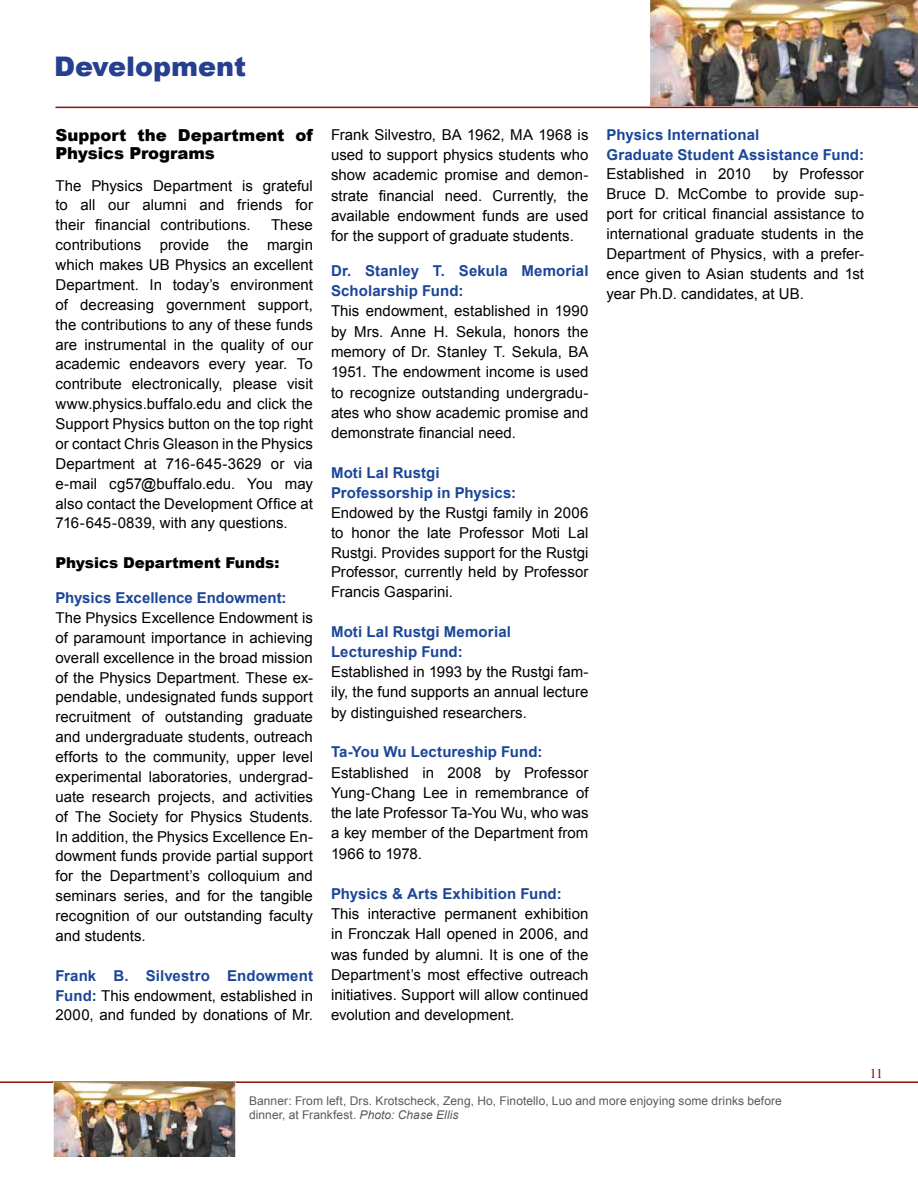
<style>
.page{position:relative;width:918px;height:1188px;background:#fff}
.page>*{position:absolute;margin:0;border:0;box-sizing:border-box;transform-origin:0 0}
.t1{font:900 27px "Arial";color:#25408f}
.t2{font:900 16.5px/18.1px "Arial";color:#000}
.t3{font:15px/20px "Arial";letter-spacing:.005em;color:#000;text-align:justify}
.t4{font:700 15px/19.8px "Arial";letter-spacing:.01em;color:#1b4698}
.t5{font:900 15px "Arial";letter-spacing:.005em;color:#000}
.t6{font:13.5px "Times";color:#8b0e04}
.t7{font:12px/14.4px "Arial";letter-spacing:.01em;color:#58595b}
.s1{font-weight:700;color:#1b4698}
.s2{font-style:italic}
</style>
<div class="page">
<hr style="left:56px;top:107px;width:862px;height:1px;background:#8b0e04">
<hr style="left:0;top:1081px;width:918px;height:2px;background:#8b0e04">
<img style="left:650px;top:0;width:268px;height:106px">
<img style="left:54px;top:1083px;width:181px;height:74px">
<h1 class="t1" style="left:54px;top:47px;width:194px">Development</h1>
<p class="t2" style="left:56px;top:125px;width:259px">Support the Department of<br>Physics Programs</p>
<p class="t3" style="left:56px;top:176px;width:259px">The Physics Department is grateful to all our alumni and friends for their financial contributions.</p>
<p class="t3" style="left:56px;top:215px;width:259px;text-indent:216px">These contributions provide the margin which makes UB Physics an excellent Department. In today’s environment of decreasing government support, the contributions to any of these funds are instrumental in the quality of our academic endeavors every year. To contribute electronically, please visit www.physics.buffalo.edu and click the Support Physics button on the top right or contact Chris Gleason in the Physics Department at 716-645-3629 or via e-mail cg57@buffalo.edu. You may also contact the Development Office at 716-645-0839, with any questions.</p>
<p class="t5" style="left:56px;top:552px;width:225px">Physics Department Funds:</p>
<p class="t4" style="left:56px;top:588px;width:233px">Physics Excellence Endowment:</p>
<p class="t3" style="left:56px;top:608px;width:259px">The Physics Excellence Endowment is of paramount importance in achieving overall excellence in the broad mission of the Physics Department. These ex&shy;pendable, undesignated funds support recruitment of outstanding graduate and undergraduate students, outreach efforts to the community, upper level experimental laboratories, undergrad&shy;uate research projects, and activities of The Society for Physics Students.<br>In addition, the Physics Excellence En&shy;dowment funds provide partial support for the Department’s colloquium and seminars series, and for the tangible recognition of our outstanding faculty and students.</p>
<p class="t3" style="left:56px;top:966px;width:259px"><span class="s1">Frank B. Silvestro Endowment Fund:</span> This endowment, established in 2000, and funded by donations of Mr.</p>
<p class="t3" style="left:331px;top:124px;width:259px;line-height:20.4px">Frank Silvestro, BA 1962, MA 1968 is used to support physics students who show academic promise and demon&shy;strate financial need. Currently, the available endowment funds are used for the support of graduate students.</p>
<p class="t4" style="left:331px;top:261px;width:259px">Dr. Stanley T. Sekula Memorial<br>Scholarship Fund:</p>
<p class="t3" style="left:331px;top:301px;width:259px">This endowment, established in 1990 by Mrs. Anne H. Sekula, honors the memory of Dr. Stanley T. Sekula, BA 1951. The endowment income is used to recognize outstanding undergradu&shy;ates who show academic promise and demonstrate financial need.</p>
<p class="t4" style="left:331px;top:463px;width:187px">Moti Lal Rustgi<br>Professorship in Physics:</p>
<p class="t3" style="left:331px;top:503px;width:259px">Endowed by the Rustgi family in 2006 to honor the late Professor Moti Lal Rustgi. Provides support for the Rustgi Professor, currently held by Professor Francis Gasparini.</p>
<p class="t4" style="left:331px;top:622px;width:181px">Moti Lal Rustgi Memorial<br>Lectureship Fund:</p>
<p class="t3" style="left:331px;top:662px;width:259px">Established in 1993 by the Rustgi fam&shy;ily, the fund supports an annual lecture by distinguished researchers.</p>
<p class="t4" style="left:331px;top:743px;width:213px">Ta-You Wu Lectureship Fund:</p>
<p class="t3" style="left:331px;top:762px;width:259px">Established in 2008 by Professor Yung-Chang Lee in remembrance of the late Professor Ta-You Wu, who was a key member of the Department from 1966 to 1978.</p>
<p class="t4" style="left:331px;top:884px;width:232px">Physics &amp; Arts Exhibition Fund:</p>
<p class="t3" style="left:331px;top:904px;width:259px">This interactive permanent exhibition in Fronczak Hall opened in 2006, and was funded by alumni. It is one of the Department’s most effective outreach initiatives. Support will allow continued evolution and development.</p>
<p class="t4" style="left:607px;top:125px;width:259px">Physics International<br>Graduate Student Assistance Fund:</p>
<p class="t3" style="left:607px;top:164px;width:146px">Established in 2010</p>
<p class="t3" style="left:607px;top:164px;width:259px;text-indent:166px">by Professor Bruce D. McCombe to provide sup&shy;port for critical financial assistance to international graduate students in the Department of Physics, with a prefer&shy;ence given to Asian students and 1st year Ph.D. candidates, at UB.</p>
<p class="t6" style="left:870px;top:1061px;width:15px">11</p>
<p class="t7" style="left:249px;top:1094px;width:534px">Banner: From left, Drs. Krotscheck, Zeng, Ho, Finotello, Luo and more enjoying some drinks before dinner, at Frankfest. <span class="s2">Photo: Chase Ellis</span></p>
</div>
